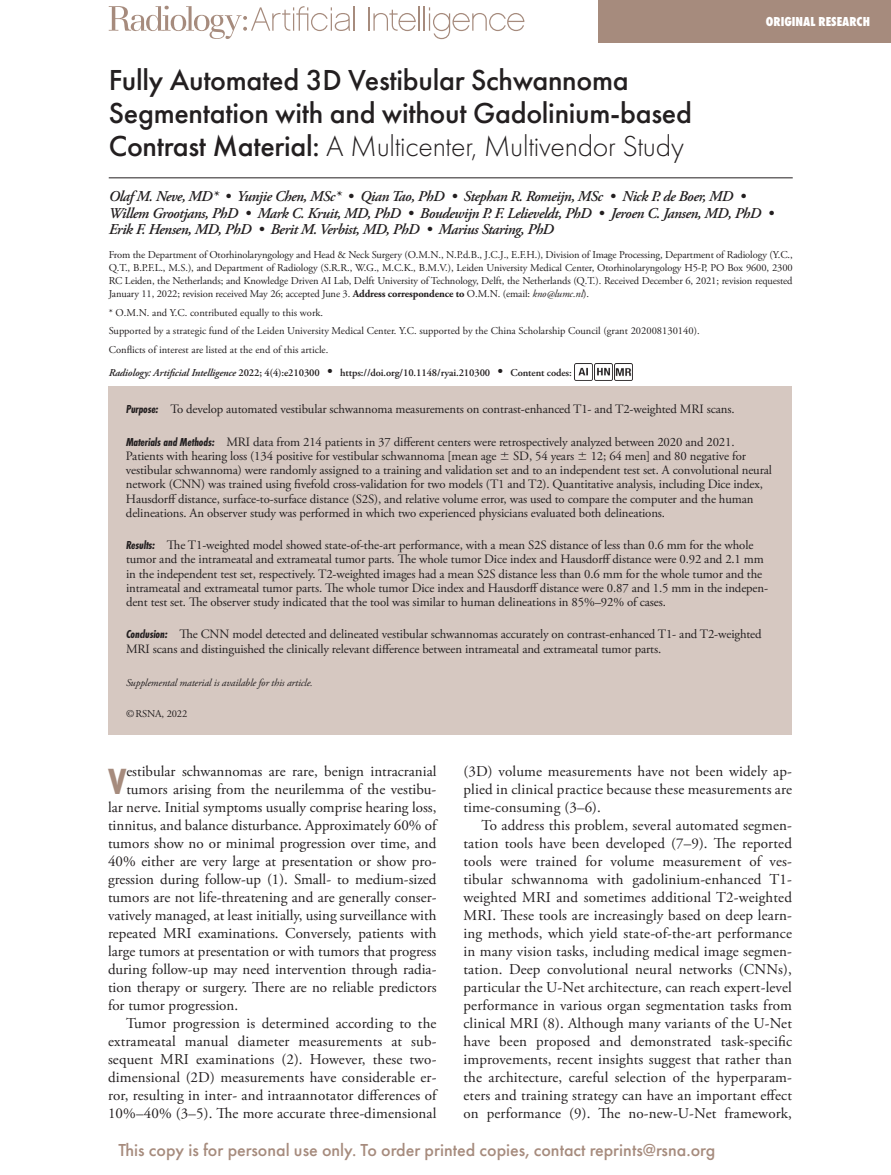
<style>
.page{position:relative;width:891px;height:1175px;background:#fff}
.page>*{position:absolute;margin:0;border:0;box-sizing:border-box;transform-origin:0 0}
.t1{font:700 37.8px "Futura PT Cond";color:#a68b7d}
.t2{font:500 30px/33px "Futura PT";letter-spacing:-.01em;color:#231f20}
.t3{font:500 18px "Futura PT";color:#a68b7d}
.t4{font:15px/18px "Adobe Garamond Pro";color:#231f20;text-align:justify}
.t5{font:italic 600 15px/16.5px "Adobe Garamond Pro";letter-spacing:-.03em;color:#231f20}
.t6{font:800 13.5px "Futura PT Cond";color:#fff}
.t7{font:12.75px/14.2px "Adobe Garamond Pro";letter-spacing:-.01em;color:#231f20}
.t8{font:10.5px/12.8px "Adobe Garamond Pro";color:#231f20;text-align:justify}
.t9{font:600 10.5px "Adobe Garamond Pro";letter-spacing:-.01em;color:#231f20}
.t10{font:italic 10.5px "Adobe Garamond Pro";letter-spacing:-.01em;color:#231f20}
.s1{font-weight:300}
.s2{font-weight:700}
.s3{font-style:italic}
.s4{font-weight:400;font-size:15px}
.s5{font-family:"Futura PT Cond";font-weight:700;font-style:italic;font-size:12px}
.s6{font-family:"Universal Greekwith Math Pi"}
</style>
<div class="page">
<div style="left:599px;top:0;width:292px;height:42px;background:#a68b7d"></div>
<svg style="left:369px;top:7px;width:47px;height:24px"></svg>
<hr style="left:418px;top:6px;width:2px;height:25px;background:#a68b7d">
<svg style="left:424px;top:6px;width:100px;height:33px"></svg>
<svg style="left:109px;top:6px;width:246px;height:33px"></svg>
<div style="left:108px;top:386px;width:684px;height:348px;background:#d6c8c1"></div>
<hr style="left:109px;top:177px;width:684px;height:1px;background:#231f20">
<img style="left:574px;top:364px;width:18px;height:16px">
<img style="left:594px;top:364px;width:18px;height:16px">
<img style="left:615px;top:364px;width:18px;height:16px">
<p class="t6" style="left:766px;top:14px;width:106px">ORIGINAL RESEARCH</p>
<h2 class="t2" style="left:109px;top:64px;width:585px">Fully Automated 3D Vestibular Schwannoma<br>Segmentation with and without Gadolinium-based<br>Contrast Material: <span class="s1">A Multicenter, Multivendor Study</span></h2>
<p class="t5" style="left:109px;top:189px;width:667px">Olaf M. Neve, MD* • Yunjie Chen, MSc* • Qian Tao, PhD • Stephan R. Romeijn, MSc • Nick P. de Boer, MD •<br>Willem Grootjans, PhD • Mark C. Kruit, MD, PhD • Boudewijn P. F. Lelieveldt, PhD • Jeroen C. Jansen, MD, PhD •<br>Erik F. Hensen, MD, PhD • Berit M. Verbist, MD, PhD • Marius Staring, PhD</p>
<p class="t8" style="left:109px;top:249px;width:686px">From the Department of Otorhinolaryngology and Head &amp; Neck Surgery (O.M.N., N.P.d.B., J.C.J., E.F.H.), Division of Image Processing, Department of Radiology (Y.C., Q.T., B.P.F.L., M.S.), and Department of Radiology (S.R.R., W.G., M.C.K., B.M.V.), Leiden University Medical Center, Otorhinolaryngology H5-P, PO Box 9600, 2300<br>RC Leiden, the Netherlands; and Knowledge Driven AI Lab, Delft University of Technology, Delft, the Netherlands (Q.T.). Received December 6, 2021; revision requested January 11, 2022; revision received May 26; accepted June 3. <span class="s2">Address correspondence to</span> O.M.N. (email: <span class="s3">kno@lumc.nl</span>).</p>
<p class="t8" style="left:109px;top:303px;width:592px;line-height:18.8px;text-align:left">* O.M.N. and Y.C. contributed equally to this work.<br>Supported by a strategic fund of the Leiden University Medical Center. Y.C. supported by the China Scholarship Council (grant 202008130140).<br>Conflicts of interest are listed at the end of this article.</p>
<p class="t9" style="left:109px;top:366px;width:465px"><span class="s3">Radiology: Artificial Intelligence</span> 2022; 4(4):e210300 <span class="s4">•</span> https://doi.org/10.1148/ryai.210300 <span class="s4">•</span> Content codes:</p>
<p class="t7" style="left:126px;top:402px;width:610px"><span class="s5">Purpose:</span> To develop automated vestibular schwannoma measurements on contrast-enhanced T1- and T2-weighted MRI scans.</p>
<p class="t7" style="left:126px;top:435px;width:647px"><span class="s5">Materials and Methods:</span> MRI data from 214 patients in 37 different centers were retrospectively analyzed between 2020 and 2021.<br>Patients with hearing loss (134 positive for vestibular schwannoma [mean age <span class="s6">6</span> SD, 54 years <span class="s6">6</span> 12; 64 men] and 80 negative for vestibular schwannoma) were randomly assigned to a training and validation set and to an independent test set. A convolutional neural network (CNN) was trained using fivefold cross-validation for two models (T1 and T2). Quantitative analysis, including Dice index, Hausdorff distance, surface-to-surface distance (S2S), and relative volume error, was used to compare the computer and the human delineations. An observer study was performed in which two experienced physicians evaluated both delineations.</p>
<p class="t7" style="left:126px;top:538px;width:644px"><span class="s5">Results:</span> The T1-weighted model showed state-of-the-art performance, with a mean S2S distance of less than 0.6 mm for the whole tumor and the intrameatal and extrameatal tumor parts. The whole tumor Dice index and Hausdorff distance were 0.92 and 2.1 mm in the independent test set, respectively. T2-weighted images had a mean S2S distance less than 0.6 mm for the whole tumor and the intrameatal and extrameatal tumor parts. The whole tumor Dice index and Hausdorff distance were 0.87 and 1.5 mm in the indepen&shy;dent test set. The observer study indicated that the tool was similar to human delineations in 85%–92% of cases.</p>
<p class="t7" style="left:126px;top:627px;width:637px"><span class="s5">Conclusion:</span> The CNN model detected and delineated vestibular schwannomas accurately on contrast-enhanced T1- and T2-weighted<br>MRI scans and distinguished the clinically relevant difference between intrameatal and extrameatal tumor parts.</p>
<p class="t10" style="left:126px;top:676px;width:188px">Supplemental material is available for this article.</p>
<p class="t8" style="left:126px;top:707px;width:63px">©RSNA, 2022</p>
<h1 class="t1" style="left:108px;top:759px;width:20px">V</h1>
<p class="t4" style="left:126px;top:762px;width:312px">estibular schwannomas are rare, benign intracranial</p>
<p class="t4" style="left:464px;top:762px;width:330px">(3D) volume measurements have not been widely ap&shy;plied in clinical practice because these measurements are time-consuming (3–6).</p>
<p class="t4" style="left:464px;top:816px;width:330px;text-indent:18px">To address this problem, several automated segmen&shy;tation tools have been developed (7–9). The reported tools were trained for volume measurement of ves&shy;tibular schwannoma with gadolinium-enhanced T1- weighted MRI and sometimes additional T2-weighted MRI. These tools are increasingly based on deep learn&shy;ing methods, which yield state-of-the-art performance in many vision tasks, including medical image segmen&shy;tation. Deep convolutional neural networks (CNNs), particular the U-Net architecture, can reach expert-level performance in various organ segmentation tasks from clinical MRI (8). Although many variants of the U-Net have been proposed and demonstrated task-specific improvements, recent insights suggest that rather than the architecture, careful selection of the hyperparam&shy;eters and training strategy can have an important effect on performance (9). The no-new-U-Net framework,</p>
<p class="t3" style="left:118px;top:1139px;width:598px">This copy is for personal use only. To order printed copies, contact reprints@rsna.org</p>
<p class="t4" style="left:126px;top:780px;width:312px">tumors arising from the neurilemma of the vestibu-</p>
<p class="t4" style="left:108px;top:798px;width:330px">lar nerve. Initial symptoms usually comprise hearing loss,</p>
<p class="t4" style="left:108px;top:816px;width:330px">tinnitus, and balance disturbance. Approximately 60% of</p>
<p class="t4" style="left:108px;top:834px;width:330px">tumors show no or minimal progression over time, and</p>
<p class="t4" style="left:108px;top:852px;width:330px">40% either are very large at presentation or show pro-</p>
<p class="t4" style="left:108px;top:870px;width:330px">gression during follow-up (1). Small- to medium-sized</p>
<p class="t4" style="left:108px;top:888px;width:330px">tumors are not life-threatening and are generally conser-</p>
<p class="t4" style="left:108px;top:906px;width:330px">vatively managed, at least initially, using surveillance with</p>
<p class="t4" style="left:108px;top:924px;width:330px">repeated MRI examinations. Conversely, patients with</p>
<p class="t4" style="left:108px;top:942px;width:330px">large tumors at presentation or with tumors that progress</p>
<p class="t4" style="left:108px;top:960px;width:330px">during follow-up may need intervention through radia-</p>
<p class="t4" style="left:108px;top:978px;width:330px">tion therapy or surgery. There are no reliable predictors</p>
<p class="t4" style="left:108px;top:996px;width:132px">for tumor progression.</p>
<p class="t4" style="left:126px;top:1014px;width:312px">Tumor progression is determined according to the</p>
<p class="t4" style="left:108px;top:1032px;width:330px">extrameatal manual diameter measurements at sub-</p>
<p class="t4" style="left:108px;top:1050px;width:330px">sequent MRI examinations (2). However, these two-</p>
<p class="t4" style="left:108px;top:1068px;width:330px">dimensional (2D) measurements have considerable er-</p>
<p class="t4" style="left:108px;top:1086px;width:330px">ror, resulting in inter- and intraannotator differences of</p>
<p class="t4" style="left:108px;top:1104px;width:330px">10%–40% (3–5). The more accurate three-dimensional</p>
</div>
